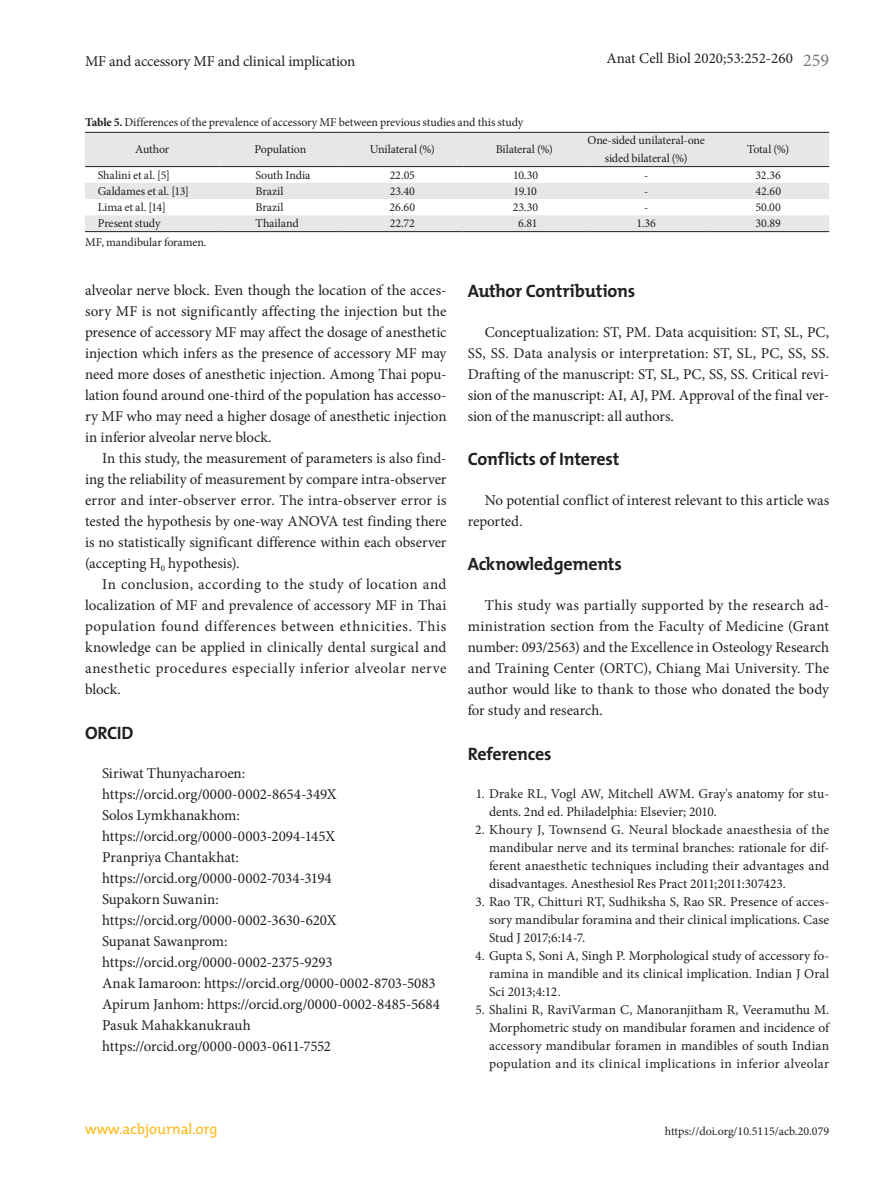
<style>
.page{position:relative;width:893px;height:1191px;background:#fff}
.page>*{position:absolute;margin:0;border:0;box-sizing:border-box;transform-origin:0 0}
.서론{font:700 18px "The Mix";letter-spacing:-.015em;color:#231f20}
.본문{font:15px/21px "Minion Pro";letter-spacing:-.005em;color:#231f20;text-align:justify}
.t1{font:14.7px "The Mix";color:#fcb814}
.t2{font:13.5px/18px "Minion Pro";letter-spacing:.005em;color:#231f20;text-align:justify}
.표본문{font:12px "Minion Pro";letter-spacing:-.01em;color:#231f20}
.표항목{font:12px/18px "Minion Pro";letter-spacing:-.015em;color:#231f20;text-align:center}
.s1{font-size:18px;color:#76787b}
.s2{font-weight:700}
</style>
<div class="page">
<svg style="left:85px;top:133px;width:744px;height:98px;fill:#e6e7e9"></svg>
<hr style="left:85px;top:132px;width:134px;height:1px;background:#231f20">
<hr style="left:219px;top:132px;width:122px;height:1px;background:#231f20">
<hr style="left:341px;top:132px;width:122px;height:1px;background:#231f20">
<hr style="left:463px;top:132px;width:122px;height:1px;background:#231f20">
<hr style="left:585px;top:132px;width:122px;height:1px;background:#231f20">
<hr style="left:707px;top:132px;width:122px;height:1px;background:#231f20">
<hr style="left:85px;top:166px;width:134px;height:1px;background:#231f20">
<hr style="left:219px;top:166px;width:122px;height:1px;background:#231f20">
<hr style="left:341px;top:166px;width:122px;height:1px;background:#231f20">
<hr style="left:463px;top:166px;width:122px;height:1px;background:#231f20">
<hr style="left:585px;top:166px;width:122px;height:1px;background:#231f20">
<hr style="left:707px;top:166px;width:122px;height:1px;background:#231f20">
<hr style="left:85px;top:231px;width:134px;height:1px;background:#231f20">
<hr style="left:219px;top:231px;width:122px;height:1px;background:#231f20">
<hr style="left:341px;top:231px;width:122px;height:1px;background:#231f20">
<hr style="left:463px;top:231px;width:122px;height:1px;background:#231f20">
<hr style="left:585px;top:231px;width:122px;height:1px;background:#231f20">
<hr style="left:707px;top:231px;width:122px;height:1px;background:#231f20">
<p class="본문" style="left:85px;top:50px;width:272px">MF and accessory MF and clinical implication</p>
<p class="본문" style="left:606px;top:48px;width:224px">Anat Cell Biol 2020;53:252-260 <span class="s1">259</span></p>
<p class="표본문" style="left:85px;top:114px;width:440px"><span class="s2">Table 5.</span> Differences of the prevalence of accessory MF between previous studies and this study</p>
<p class="표항목" style="left:135px;top:141px;width:36px">Author</p>
<p class="표항목" style="left:255px;top:141px;width:53px">Population</p>
<p class="표항목" style="left:370px;top:141px;width:67px">Unilateral (%)</p>
<p class="표항목" style="left:496px;top:141px;width:59px">Bilateral (%)</p>
<p class="표항목" style="left:587px;top:132px;width:119px">One-sided unilateral-one sided bilateral (%)</p>
<p class="표항목" style="left:747px;top:141px;width:44px">Total (%)</p>
<p class="표본문" style="left:98px;top:167px;width:74px">Shalini et al. [5]</p>
<p class="표본문" style="left:256px;top:167px;width:56px">South India</p>
<p class="표본문" style="left:390px;top:167px;width:27px">22.05</p>
<p class="표본문" style="left:513px;top:167px;width:26px">10.30</p>
<p class="표본문" style="left:644px;top:167px;width:6px">-</p>
<p class="표본문" style="left:755px;top:167px;width:27px">32.36</p>
<p class="표본문" style="left:98px;top:183px;width:93px">Galdames et al. [13]</p>
<p class="표본문" style="left:256px;top:183px;width:29px">Brazil</p>
<p class="표본문" style="left:390px;top:183px;width:27px">23.40</p>
<p class="표본문" style="left:513px;top:183px;width:25px">19.10</p>
<p class="표본문" style="left:644px;top:183px;width:6px">-</p>
<p class="표본문" style="left:755px;top:183px;width:27px">42.60</p>
<p class="표본문" style="left:98px;top:199px;width:70px">Lima et al. [14]</p>
<p class="표본문" style="left:256px;top:199px;width:29px">Brazil</p>
<p class="표본문" style="left:390px;top:199px;width:27px">26.60</p>
<p class="표본문" style="left:513px;top:199px;width:27px">23.30</p>
<p class="표본문" style="left:644px;top:199px;width:6px">-</p>
<p class="표본문" style="left:755px;top:199px;width:27px">50.00</p>
<p class="표본문" style="left:98px;top:215px;width:64px">Present study</p>
<p class="표본문" style="left:256px;top:215px;width:45px">Thailand</p>
<p class="표본문" style="left:390px;top:215px;width:27px">22.72</p>
<p class="표본문" style="left:518px;top:215px;width:21px">6.81</p>
<p class="표본문" style="left:636px;top:215px;width:21px">1.36</p>
<p class="표본문" style="left:756px;top:215px;width:27px">30.89</p>
<p class="표본문" style="left:85px;top:234px;width:123px">MF, mandibular foramen.</p>
<p class="본문" style="left:85px;top:279px;width:363px">alveolar nerve block. Even though the location of the acces&shy;sory MF is not significantly affecting the injection but the presence of accessory MF may affect the dosage of anesthetic injection which infers as the presence of accessory MF may need more doses of anesthetic injection. Among Thai popu&shy;lation found around one-third of the population has accesso&shy;ry MF who may need a higher dosage of anesthetic injection in inferior alveolar nerve block.</p>
<p class="본문" style="left:85px;top:447px;width:363px;text-indent:17px">In this study, the measurement of parameters is also find&shy;ing the reliability of measurement by compare intra-observer error and inter-observer error. The intra-observer error is tested the hypothesis by one-way ANOVA test finding there is no statistically significant difference within each observer (accepting H<sub>0</sub> hypothesis).</p>
<p class="본문" style="left:85px;top:573px;width:363px;text-indent:17px">In conclusion, according to the study of location and localization of MF and prevalence of accessory MF in Thai population found differences between ethnicities. This knowledge can be applied in clinically dental surgical and anesthetic procedures especially inferior alveolar nerve block.</p>
<p class="서론" style="left:85px;top:717px;width:50px">ORCID</p>
<p class="본문" style="left:102px;top:762px;width:145px">Siriwat Thunyacharoen:</p>
<p class="본문" style="left:102px;top:783px;width:236px">https://orcid.org/0000-0002-8654-349X</p>
<p class="본문" style="left:102px;top:804px;width:139px">Solos Lymkhanakhom:</p>
<p class="본문" style="left:102px;top:825px;width:235px">https://orcid.org/0000-0003-2094-145X</p>
<p class="본문" style="left:102px;top:846px;width:138px">Pranpriya Chantakhat:</p>
<p class="본문" style="left:102px;top:867px;width:231px">https://orcid.org/0000-0002-7034-3194</p>
<p class="본문" style="left:102px;top:888px;width:118px">Supakorn Suwanin:</p>
<p class="본문" style="left:102px;top:909px;width:236px">https://orcid.org/0000-0002-3630-620X</p>
<p class="본문" style="left:102px;top:930px;width:127px">Supanat Sawanprom:</p>
<p class="본문" style="left:102px;top:951px;width:232px">https://orcid.org/0000-0002-2375-9293</p>
<p class="본문" style="left:102px;top:972px;width:335px">Anak Iamaroon: https://orcid.org/0000-0002-8703-5083</p>
<p class="본문" style="left:102px;top:993px;width:339px">Apirum Janhom: https://orcid.org/0000-0002-8485-5684</p>
<p class="본문" style="left:102px;top:1014px;width:150px">Pasuk Mahakkanukrauh</p>
<p class="본문" style="left:102px;top:1035px;width:230px">https://orcid.org/0000-0003-0611-7552</p>
<p class="서론" style="left:468px;top:276px;width:169px">Author Contributions</p>
<p class="본문" style="left:468px;top:321px;width:363px;text-indent:17px">Conceptualization: ST, PM. Data acquisition: ST, SL, PC, SS, SS. Data analysis or interpretation: ST, SL, PC, SS, SS.<br>Drafting of the manuscript: ST, SL, PC, SS, SS. Critical revi&shy;sion of the manuscript: AI, AJ, PM. Approval of the final ver&shy;sion of the manuscript: all authors.</p>
<p class="서론" style="left:468px;top:444px;width:153px">Conflicts of Interest</p>
<p class="본문" style="left:468px;top:489px;width:363px;text-indent:17px">No potential conflict of interest relevant to this article was reported.</p>
<p class="서론" style="left:468px;top:549px;width:156px">Acknowledgements</p>
<p class="본문" style="left:468px;top:594px;width:363px;text-indent:17px">This study was partially supported by the research ad&shy;ministration section from the Faculty of Medicine (Grant number: 093/2563) and the Excellence in Osteology Research and Training Center (ORTC), Chiang Mai University. The author would like to thank to those who donated the body for study and research.</p>
<p class="서론" style="left:468px;top:738px;width:85px">References</p>
<p class="t2" style="left:489px;top:784px;width:342px;text-indent:-13px">1. Drake RL, Vogl AW, Mitchell AWM. Gray's anatomy for stu&shy;dents. 2nd ed. Philadelphia: Elsevier; 2010.</p>
<p class="t2" style="left:489px;top:820px;width:342px;text-indent:-14px">2. Khoury J, Townsend G. Neural blockade anaesthesia of the mandibular nerve and its terminal branches: rationale for dif&shy;ferent anaesthetic techniques including their advantages and disadvantages. Anesthesiol Res Pract 2011;2011:307423.</p>
<p class="t2" style="left:489px;top:892px;width:342px;text-indent:-13px">3. Rao TR, Chitturi RT, Sudhiksha S, Rao SR. Presence of acces&shy;sory mandibular foramina and their clinical implications. Case Stud J 2017;6:14-7.</p>
<p class="t2" style="left:489px;top:946px;width:342px;text-indent:-14px">4. Gupta S, Soni A, Singh P. Morphological study of accessory fo&shy;ramina in mandible and its clinical implication. Indian J Oral Sci 2013;4:12.</p>
<p class="t2" style="left:489px;top:1000px;width:342px;text-indent:-13px">5. Shalini R, RaviVarman C, Manoranjitham R, Veeramuthu M.<br>Morphometric study on mandibular foramen and incidence of accessory mandibular foramen in mandibles of south Indian population and its clinical implications in inferior alveolar</p>
<p class="t1" style="left:85px;top:1117px;width:134px">www.acbjournal.org</p>
<p class="표본문" style="left:665px;top:1123px;width:166px">https://doi.org/10.5115/acb.20.079</p>
</div>
